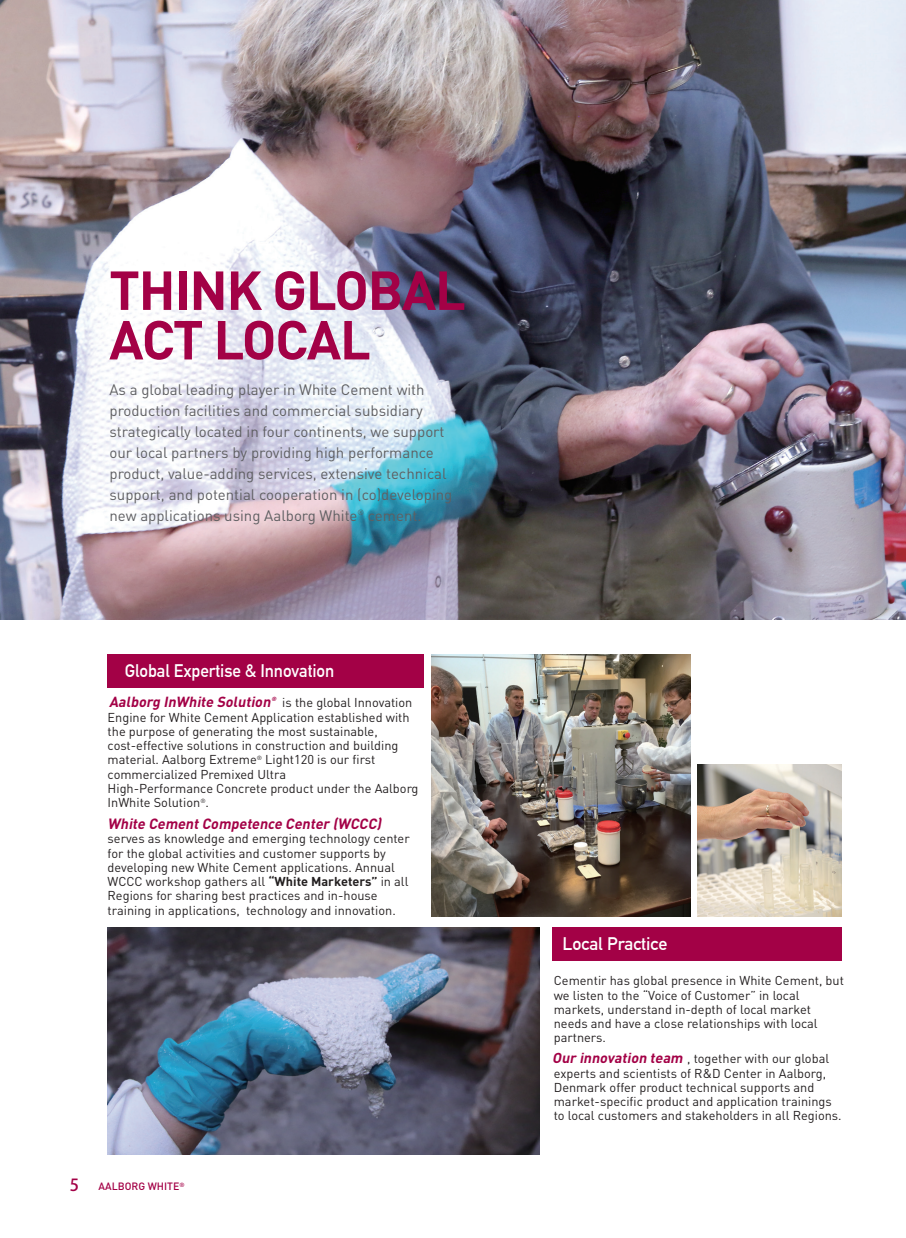
<style>
.page{position:relative;width:906px;height:1238px;background:#fff}
.page>*{position:absolute;margin:0;border:0;box-sizing:border-box;transform-origin:0 0}
.t1{font:700 54px/49.5px "DIN";letter-spacing:-.025em;color:#a30146}
.t2{font:700 17.85px "DIN Alternate";color:#fff;scale:.96 1}
.t3{font:700 17.85px "DIN Alternate";color:#fff}
.t4{font:15px/21px "DIN Pro";color:#5f5f62}
.t5{font:italic 700 14.7px "DIN";color:#a30146}
.t6{font:italic 700 14.4px "DIN";color:#a30146}
.t7{font:italic 700 14.25px "DIN";color:#a30146}
.t8{font:12.75px/14.2px "DIN Pro";color:#231f20}
.t9{font:500 10.5px "DIN";color:#a30146}
.t10{font:italic 700 5.85px "DIN";color:#a30146}
.s1{font-family:"DIN";font-weight:700}
.s2{font-family:"DIN Regular G Bpc EUC H";font-weight:400;font-size:16.5px}
</style>
<div class="page">
<div style="left:108px;top:654px;width:316px;height:33px;background:#a30146"></div>
<div style="left:552px;top:927px;width:289px;height:33px;background:#a30146"></div>
<img style="left:431px;top:654px;width:259px;height:262px">
<img style="left:697px;top:764px;width:144px;height:152px">
<img style="left:108px;top:927px;width:431px;height:227px">
<img style="left:0;top:0;width:906px;height:619px">
<h1 class="t1" style="left:109px;top:263px;width:358px">THINK GLOBAL<br>ACT LOCAL</h1>
<p class="t4" style="left:109px;top:378px;width:344px">As a global leading player in White Cement with production facilities and commercial subsidiary strategically located in four continents, we support our local partners by providing high performance product, value-adding services, extensive technical support, and potential cooperation in (co)developing new applications using Aalborg White<sup>®</sup> cement.</p>
<h2 class="t2" style="left:125px;top:657px;width:220px">Global Expertise &amp; Innovation</h2>
<p class="t6" style="left:109px;top:692px;width:166px">Aalborg InWhite Solution</p>
<p class="t10" style="left:271px;top:695px;width:8px">®</p>
<p class="t8" style="left:108px;top:695px;width:312px;text-indent:175px">is the global Innovation Engine for White Cement Application established with the purpose of generating the most sustainable, cost-effective solutions in construction and building material. Aalborg Extreme<sup>®</sup> Light120 is our first commercialized Premixed Ultra<br>High-Performance Concrete product under the Aalborg InWhite Solution<sup>®</sup>.</p>
<p class="t8" style="left:108px;top:831px;width:304px">serves as knowledge and emerging technology center for the global activities and customer supports by developing new White Cement applications. Annual WCCC workshop gathers all <span class="s1">“White Marketers”</span> in all Regions for sharing best practices and in-house training in applications, technology and innovation.</p>
<p class="t5" style="left:108px;top:814px;width:278px">White CementCompetence Center (WCCC)</p>
<p class="t9" style="left:70px;top:1179px;width:116px"><span class="s2">5</span> AALBORG WHITE<sup>®</sup></p>
<h2 class="t3" style="left:562px;top:930px;width:107px">Local Practice</h2>
<p class="t8" style="left:554px;top:973px;width:292px">Cementir has global presence in White Cement, but we listen to the “Voice of Customer” in local markets, understand in-depth of local market needs and have a close relationships with local partners.</p>
<p class="t8" style="left:554px;top:1051px;width:289px;text-indent:133px">, together with our global experts and scientists of R&amp;D Center in Aalborg, Denmark offer product technical supports and market-specific product and application trainings to local customers and stakeholders in all Regions.</p>
<p class="t7" style="left:552px;top:1048px;width:135px">Our innovation team</p>
</div>
